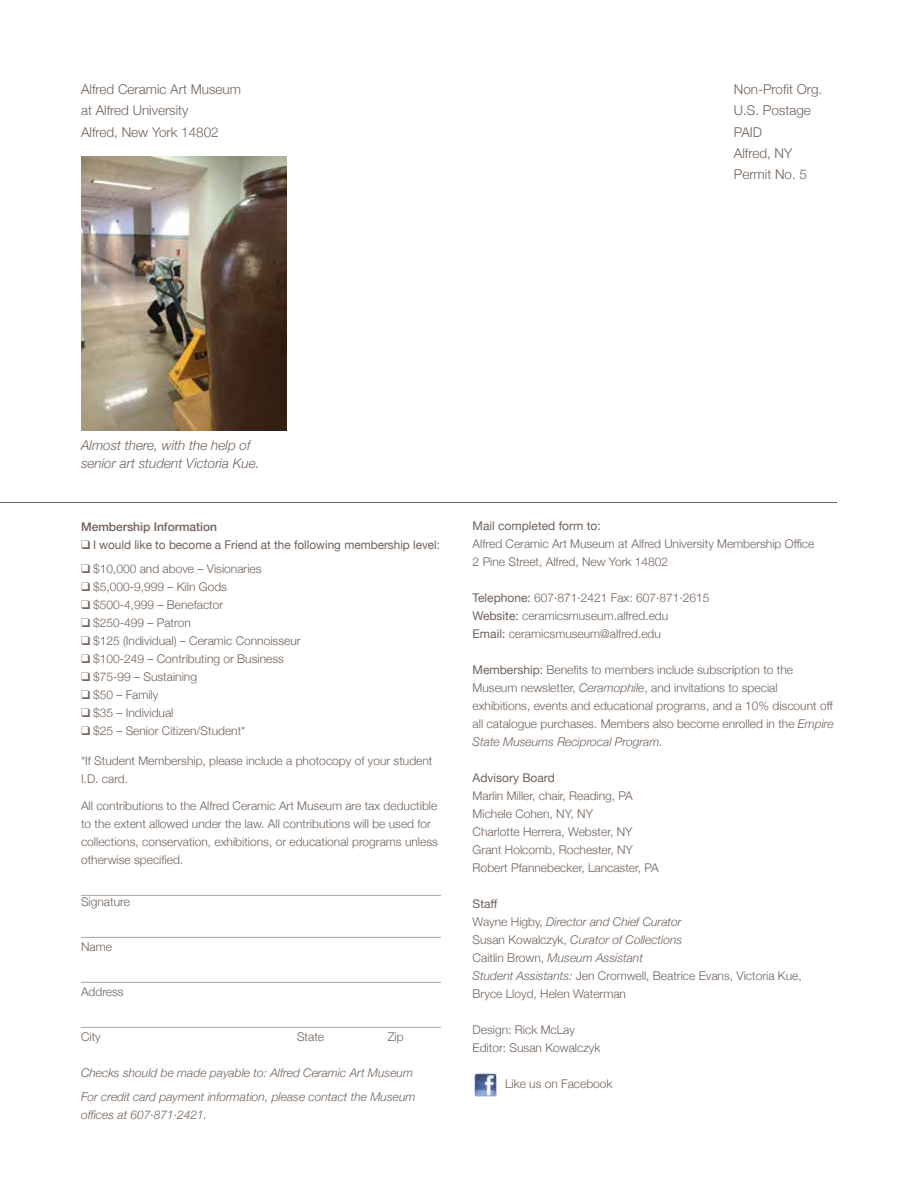
<style>
.page{position:relative;width:918px;height:1188px;background:#fff}
.page>*{position:absolute;margin:0;border:0;box-sizing:border-box;transform-origin:0 0}
.t1{font:300 13.5px/21.3px "Helvetica Neue";color:#706259}
.t2{font:italic 300 13.5px/18.3px "Helvetica Neue";color:#706259}
.t3{font:300 12px/18px "Helvetica Neue";color:#706259}
.t4{font:italic 300 12px/24px "Helvetica Neue";color:#706259}
.t5{font:12px "Helvetica Neue";color:#706259}
.t6{font:500 12px "Helvetica Neue";color:#706259}
.s1{font-weight:400}
.s2{font-style:italic}
</style>
<div class="page">
<img style="left:81px;top:156px;width:205px;height:274px">
<img style="left:474px;top:1074px;width:22px;height:22px">
<hr style="left:0;top:502px;width:837px;height:1px;background:#706259">
<p class="t1" style="left:81px;top:78px;width:162px">Alfred Ceramic Art Museum at Alfred University<br>Alfred, New York 14802</p>
<p class="t1" style="left:734px;top:78px;width:90px">Non-Profit Org.<br>U.S. Postage<br>PAID<br>Alfred, NY<br>Permit No. 5</p>
<p class="t2" style="left:81px;top:435px;width:180px">Almost there, with the help of senior art student Victoria Kue.</p>
<p class="t6" style="left:81px;top:517px;width:138px">Membership Information</p>
<p class="t5" style="left:81px;top:536px;width:361px">❑ I would like to become a Friend at the following membership level:</p>
<p class="t3" style="left:81px;top:559px;width:182px">❑ $10,000 and above – Visionaries</p>
<p class="t3" style="left:81px;top:577px;width:148px">❑ $5,000-9,999 – Kiln Gods</p>
<p class="t3" style="left:81px;top:595px;width:144px">❑ $500-4,999 – Benefactor</p>
<p class="t3" style="left:81px;top:613px;width:111px">❑ $250-499 – Patron</p>
<p class="t3" style="left:81px;top:631px;width:221px">❑ $125 (Individual) – Ceramic Connoisseur</p>
<p class="t3" style="left:81px;top:649px;width:204px">❑ $100-249 – Contributing or Business</p>
<p class="t3" style="left:81px;top:667px;width:118px">❑ $75-99 – Sustaining</p>
<p class="t3" style="left:81px;top:685px;width:79px">❑ $50 – Family</p>
<p class="t3" style="left:81px;top:703px;width:94px">❑ $35 – Individual</p>
<p class="t3" style="left:81px;top:721px;width:166px">❑ $25 – Senior Citizen/Student*</p>
<p class="t3" style="left:81px;top:751px;width:353px">*If Student Membership, please include a photocopy of your student<br>I.D. card.</p>
<p class="t3" style="left:81px;top:796px;width:358px">All contributions to the Alfred Ceramic Art Museum are tax deductible to the extent allowed under the law. All contributions will be used for collections, conservation, exhibitions, or educational programs unless otherwise specified.</p>
<p class="t3" style="left:81px;top:883px;width:361px;line-height:12px">____________________________________________________________<br>Signature</p>
<p class="t3" style="left:81px;top:923px;width:361px;line-height:15px">____________________________________________________________<br>Name</p>
<p class="t3" style="left:81px;top:968px;width:361px;line-height:15px">____________________________________________________________<br>Address</p>
<p class="t3" style="left:81px;top:1013px;width:361px;line-height:15px">____________________________________________________________<br>City</p>
<p class="t3" style="left:297px;top:1027px;width:29px">State</p>
<p class="t3" style="left:388px;top:1027px;width:17px">Zip</p>
<p class="t4" style="left:81px;top:1060px;width:336px">Checks should be made payable to: Alfred Ceramic Art Museum<br>For credit card payment information, please contact the Museum</p>
<p class="t4" style="left:81px;top:1102px;width:128px">offices at 607·871·2421.</p>
<p class="t5" style="left:473px;top:517px;width:130px">Mail completed form to:</p>
<p class="t3" style="left:473px;top:534px;width:343px">Alfred Ceramic Art Museum at Alfred University Membership Office<br>2 Pine Street, Alfred, New York 14802</p>
<p class="t3" style="left:473px;top:588px;width:238px"><span class="s1">Telephone:</span> 607·871·2421 Fax: 607·871·2615<br><span class="s1">Website:</span> ceramicsmuseum.alfred.edu<br><span class="s1">Email:</span> ceramicsmuseum@alfred.edu</p>
<p class="t3" style="left:473px;top:660px;width:363px"><span class="s1">Membership:</span> Benefits to members include subscription to the Museum newsletter, <span class="s2">Ceramophile</span>, and invitations to special exhibitions, events and educational programs, and a 10% discount off all catalogue purchases. Members also become enrolled in the <span class="s2">Empire State Museums Reciprocal Program.</span></p>
<p class="t5" style="left:473px;top:769px;width:84px">Advisory Board</p>
<p class="t3" style="left:473px;top:786px;width:188px">Marlin Miller, chair, Reading, PA<br>Michele Cohen, NY, NY<br>Charlotte Herrera, Webster, NY<br>Grant Holcomb, Rochester, NY<br>Robert Pfannebecker, Lancaster, PA</p>
<p class="t3" style="left:473px;top:894px;width:331px"><span class="s1">Staff<br></span>Wayne Higby, <span class="s2">Director and Chief Curator<br></span>Susan Kowalczyk, <span class="s2">Curator of Collections<br></span>Caitlin Brown, <span class="s2">Museum Assistant<br>Student Assistants:</span> Jen Cromwell, Beatrice Evans, Victoria Kue, Bryce Lloyd, Helen Waterman</p>
<p class="t3" style="left:473px;top:1020px;width:129px">Design: Rick McLay<br>Editor: Susan Kowalczyk</p>
<p class="t3" style="left:505px;top:1074px;width:109px">Like us on Facebook</p>
</div>
